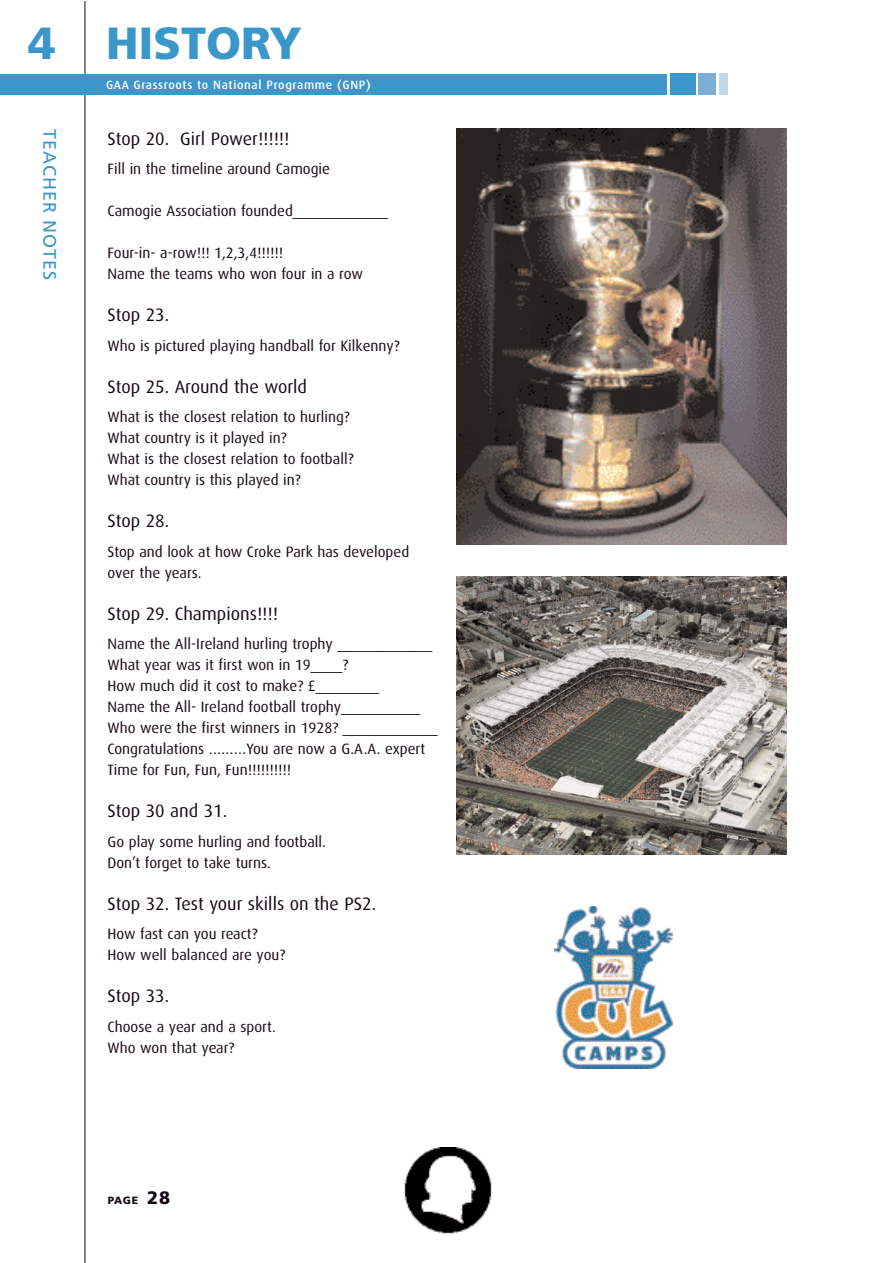
<style>
.page{position:relative;width:893px;height:1263px;background:#fff}
.page>*{position:absolute;margin:0;border:0;box-sizing:border-box;transform-origin:0 0}
.t1{font:900 45px "Frutiger";color:#3b96c9}
.t2{font:18px "Dax";color:#170914}
.t3{font:18px "Frutiger";letter-spacing:.055em;color:#3b96c9}
.t4{font:15px/21px "Dax";color:#170914}
.t5{font:500 12px "Dax";letter-spacing:.055em;color:#fff}
.t6{font:900 10.5px "Frutiger";color:#170914}
.s1{font-size:18px}
</style>
<div class="page">
<hr style="left:85px;top:1px;width:1px;height:1262px;background:#170914">
<div style="left:0;top:74px;width:666px;height:21px;background:#3b96c9"></div>
<div style="left:670px;top:73px;width:25px;height:22px;background:#3b96c9"></div>
<div style="left:699px;top:73px;width:17px;height:22px;background:#7aaed6"></div>
<div style="left:719px;top:73px;width:9px;height:22px;background:#c2d6ea"></div>
<img style="left:404px;top:1147px;width:88px;height:87px">
<img style="left:457px;top:577px;width:329px;height:277px">
<img style="left:457px;top:129px;width:329px;height:415px">
<img style="left:554px;top:907px;width:119px;height:162px">
<h1 class="t1" style="left:28px;top:26px;width:29px">4</h1>
<h1 class="t1" style="left:106px;top:25px;width:197px">HISTORY</h1>
<p class="t5" style="left:106px;top:79px;width:266px">GAA Grassroots to National Programme (GNP)</p>
<p class="t3" style="left:57px;top:129px;width:153px;rotate:90deg">TEACHER NOTES</p>
<p class="t2" style="left:108px;top:130px;width:183px">Stop 20. Girl Power!!!!!!</p>
<p class="t4" style="left:108px;top:159px;width:224px">Fill in the timeline around Camogie</p>
<p class="t4" style="left:108px;top:201px;width:282px">Camogie Association founded____________</p>
<p class="t4" style="left:108px;top:243px;width:257px">Four-in- a-row!!! 1,2,3,4!!!!!!<br>Name the teams who won four in a row</p>
<p class="t2" style="left:108px;top:306px;width:63px">Stop 23.</p>
<p class="t4" style="left:108px;top:336px;width:294px">Who is pictured playing handball for Kilkenny?</p>
<p class="t2" style="left:108px;top:378px;width:201px">Stop 25. Around the world</p>
<p class="t4" style="left:108px;top:407px;width:248px">What is the closest relation to hurling?<br>What country is it played in?<br>What is the closest relation to football?<br>What country is this played in?</p>
<p class="t2" style="left:108px;top:512px;width:63px">Stop 28.</p>
<p class="t4" style="left:108px;top:542px;width:303px">Stop and look at how Croke Park has developed over the years.</p>
<p class="t2" style="left:108px;top:605px;width:172px">Stop 29. Champions!!!!</p>
<p class="t4" style="left:108px;top:634px;width:332px">Name the All-Ireland hurling trophy ____________ What year was it first won in 19____?<br>How much did it cost to make? £________<br>Name the All- Ireland football trophy__________ Who were the first winners in 1928? ____________ Congratulations ………You are now a G.A.A. expert Time for Fun, Fun, Fun!!!!!!!!!!</p>
<p class="t2" style="left:108px;top:802px;width:121px">Stop 30 and 31.</p>
<p class="t4" style="left:108px;top:832px;width:220px">Go play some hurling and football.<br>Don’t forget to take turns.</p>
<p class="t2" style="left:108px;top:895px;width:270px">Stop 32. Test your skills on the PS2.</p>
<p class="t4" style="left:108px;top:924px;width:179px">How fast can you react?<br>How well balanced are you?</p>
<p class="t2" style="left:108px;top:987px;width:63px">Stop 33.</p>
<p class="t4" style="left:108px;top:1017px;width:170px">Choose a year and a sport.<br>Who won that year?</p>
<p class="t6" style="left:108px;top:1196px;width:64px">PAGE <span class="s1">28</span></p>
</div>
